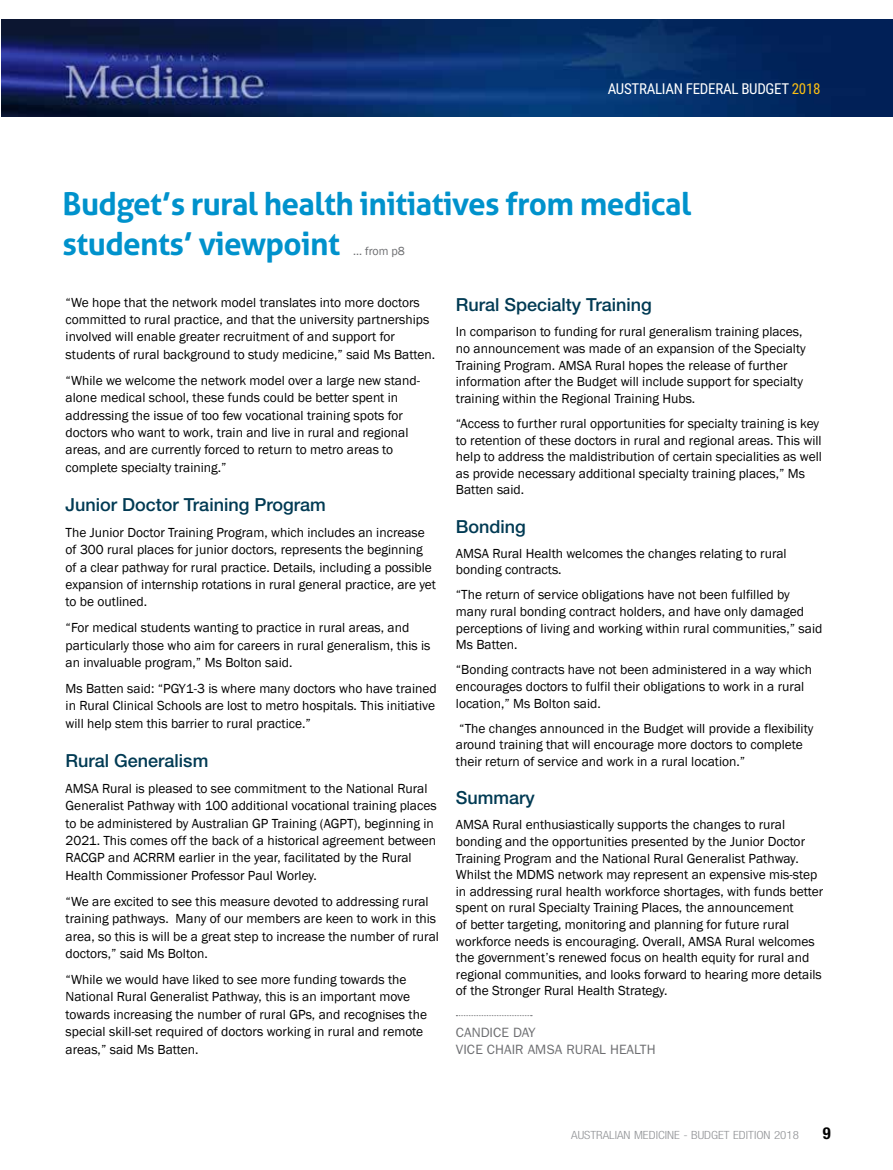
<style>
.page{position:relative;width:893px;height:1170px;background:#fff}
.page>*{position:absolute;margin:0;border:0;box-sizing:border-box;transform-origin:0 0}
.t1{font:700 31.5px/39px "Aller";letter-spacing:-.02em;color:#0092cc}
.t2{font:500 18px "Helvetica Neue";color:#013a53}
.t3{font:700 condensed 16.5px "Helvetica Neue";color:#000}
.t4{font:15px "Roboto Condensed";letter-spacing:-.02em;color:#fff}
.t5{font:13.5px/17.4px "Franklin Gothic";color:#000}
.t6{font:13.5px/16.4px "ITC Franklin Gothic Std";color:#6d6e71}
.t7{font:12px "Franklin Gothic";color:#6d6e71}
.t8{font:300 condensed 11.25px "Helvetica Neue";color:#939598;scale:1.15 1}
.s1{color:#fbbf13}
</style>
<div class="page">
<svg style="left:456px;top:1015px;width:76px;height:1px"></svg>
<img style="left:2px;top:20px;width:891px;height:96px">
<p class="t4" style="left:608px;top:78px;width:214px">AUSTRALIAN FEDERAL BUDGET <span class="s1">2018</span></p>
<h1 class="t1" style="left:63px;top:184px;width:630px">Budget’s rural health initiatives from medical students’ viewpoint</h1>
<p class="t7" style="left:353px;top:243px;width:53px">... from p8</p>
<p class="t5" style="left:66px;top:294px;width:371px">“We hope that the network model translates into more doctors committed to rural practice, and that the university partnerships involved will enable greater recruitment of and support for students of rural background to study medicine,” said Ms Batten.</p>
<p class="t5" style="left:66px;top:372px;width:356px">“While we welcome the network model over a large new stand&shy;alone medical school, these funds could be better spent in addressing the issue of too few vocational training spots for doctors who want to work, train and live in rural and regional areas, and are currently forced to return to metro areas to complete specialty training.”</p>
<h2 class="t2" style="left:66px;top:493px;width:262px">Junior Doctor Training Program</h2>
<p class="t5" style="left:66px;top:524px;width:372px">The Junior Doctor Training Program, which includes an increase of 300 rural places for junior doctors, represents the beginning of a clear pathway for rural practice. Details, including a possible expansion of internship rotations in rural general practice, are yet to be outlined.</p>
<p class="t5" style="left:66px;top:619px;width:366px">“For medical students wanting to practice in rural areas, and particularly those who aim for careers in rural generalism, this is an invaluable program,” Ms Bolton said.</p>
<p class="t5" style="left:66px;top:680px;width:373px">Ms Batten said: “PGY1-3 is where many doctors who have trained in Rural Clinical Schools are lost to metro hospitals. This initiative will help stem this barrier to rural practice.”</p>
<h2 class="t2" style="left:66px;top:749px;width:144px">Rural Generalism</h2>
<p class="t5" style="left:66px;top:779px;width:373px">AMSA Rural is pleased to see commitment to the National Rural Generalist Pathway with 100 additional vocational training places to be administered by Australian GP Training (AGPT), beginning in 2021. This comes off the back of a historical agreement between RACGP and ACRRM earlier in the year, facilitated by the Rural Health Commissioner Professor Paul Worley.</p>
<p class="t5" style="left:66px;top:892px;width:375px">“We are excited to see this measure devoted to addressing rural training pathways. Many of our members are keen to work in this area, so this is will be a great step to increase the number of rural doctors,” said Ms Bolton.</p>
<p class="t5" style="left:66px;top:970px;width:363px">“While we would have liked to see more funding towards the National Rural Generalist Pathway, this is an important move towards increasing the number of rural GPs, and recognises the special skill-set required of doctors working in rural and remote areas,” said Ms Batten.</p>
<h2 class="t2" style="left:456px;top:294px;width:197px">Rural Specialty Training</h2>
<p class="t5" style="left:456px;top:324px;width:351px;line-height:16.6px">In comparison to funding for rural generalism training places, no announcement was made of an expansion of the Specialty Training Program. AMSA Rural hopes the release of further information after the Budget will include support for specialty training within the Regional Training Hubs.</p>
<p class="t5" style="left:456px;top:415px;width:368px;line-height:16.6px">“Access to further rural opportunities for specialty training is key to retention of these doctors in rural and regional areas. This will help to address the maldistribution of certain specialities as well as provide necessary additional specialty training places,” Ms Batten said.</p>
<h2 class="t2" style="left:456px;top:515px;width:72px">Bonding</h2>
<p class="t5" style="left:456px;top:545px;width:332px;line-height:16.6px">AMSA Rural Health welcomes the changes relating to rural bonding contracts.</p>
<p class="t5" style="left:456px;top:587px;width:368px;line-height:16.6px">“The return of service obligations have not been fulfilled by many rural bonding contract holders, and have only damaged perceptions of living and working within rural communities,” said Ms Batten.</p>
<p class="t5" style="left:456px;top:661px;width:358px;line-height:16.6px">“Bonding contracts have not been administered in a way which encourages doctors to fulfil their obligations to work in a rural location,” Ms Bolton said.</p>
<p class="t5" style="left:456px;top:720px;width:359px;line-height:16.6px">“The changes announced in the Budget will provide a flexibility around training that will encourage more doctors to complete their return of service and work in a rural location.”</p>
<h2 class="t2" style="left:456px;top:787px;width:81px">Summary</h2>
<p class="t5" style="left:456px;top:816px;width:369px;line-height:16.6px">AMSA Rural enthusiastically supports the changes to rural bonding and the opportunities presented by the Junior Doctor Training Program and the National Rural Generalist Pathway.<br>Whilst the MDMS network may represent an expensive mis-step in addressing rural health workforce shortages, with funds better spent on rural Specialty Training Places, the announcement<br>of better targeting, monitoring and planning for future rural workforce needs is encouraging. Overall, AMSA Rural welcomes the government’s renewed focus on health equity for rural and regional communities, and looks forward to hearing more details of the Stronger Rural Health Strategy.</p>
<p class="t6" style="left:456px;top:1024px;width:201px">CANDICE DAY<br>VICE CHAIR AMSA RURAL HEALTH</p>
<p class="t8" style="left:571px;top:1128px;width:200px">AUSTRALIAN MEDICINE - BUDGET EDITION 2018</p>
<p class="t3" style="left:823px;top:1122px;width:9px">9</p>
</div>
